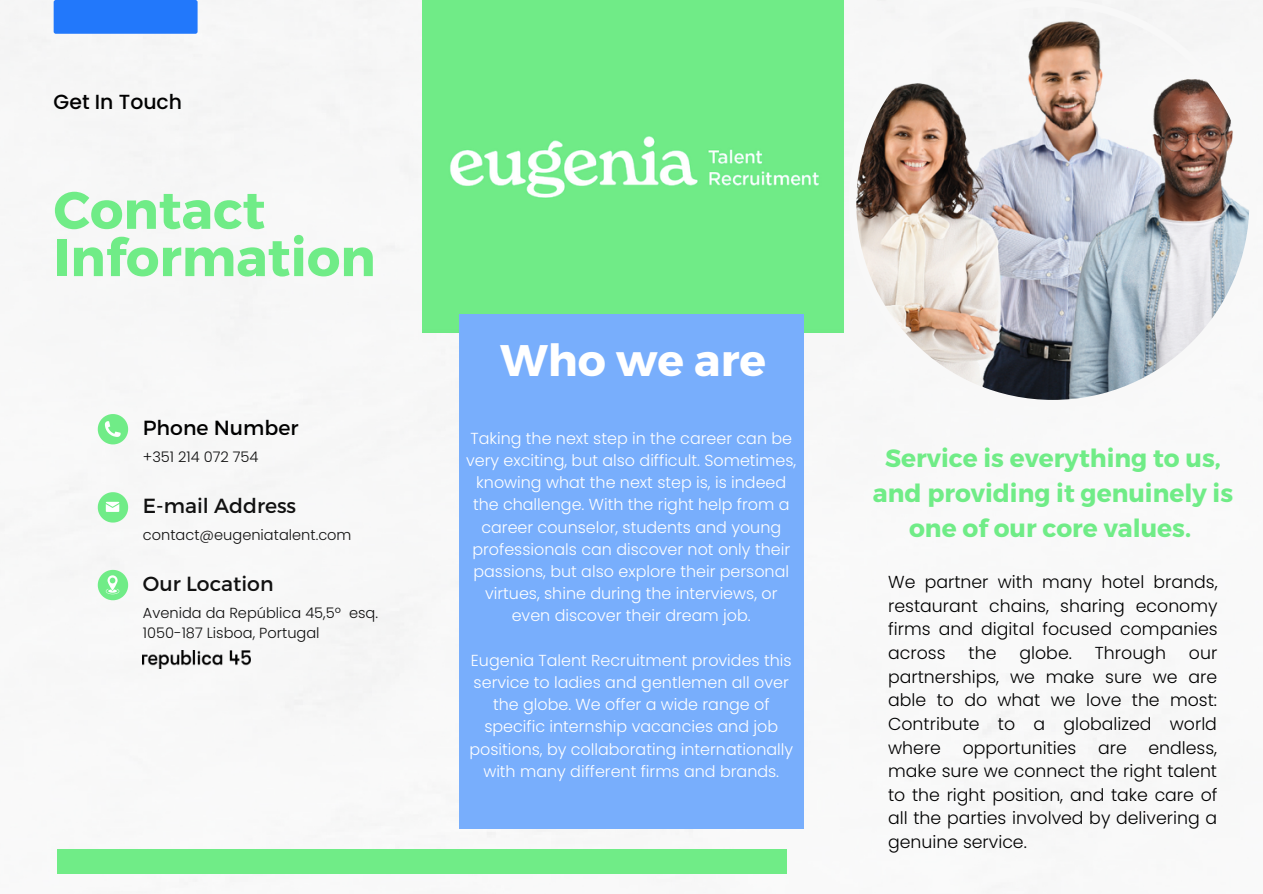
<style>
.page{position:relative;width:1263px;height:894px;background:#fff}
.page>*{position:absolute;margin:0;border:0;box-sizing:border-box;transform-origin:0 0}
.t1{font:700 52.5px/47.2px "Montserrat";color:#70ec87}
.t2{font:700 44.1px "Montserrat";color:#fff}
.t3{font:700 24.9px/34.8px "Montserrat";color:#70ec87;text-align:center}
.t4{font:20.4px "Montserrat";color:#111}
.t5{font:20.4px "Montserrat";color:#010101}
.t6{font:500 20.4px "Poppins";color:#010101}
.t7{font:300 17.4px/23.5px "Poppins";color:#000;text-align:justify}
.t8{font:300 15.9px/22.2px "Poppins";color:#fff;text-align:center}
.t9{font:300 14.55px/19.6px "Poppins";color:#111}
</style>
<div class="page">
<img style="left:0;top:0;width:1155px;height:887px">
<svg style="left:98px;top:414px;width:30px;height:30px"></svg>
<svg style="left:98px;top:492px;width:30px;height:30px"></svg>
<svg style="left:98px;top:569px;width:30px;height:31px"></svg>
<img style="left:849px;top:0;width:401px;height:407px">
<div style="left:54px;top:0;width:144px;height:34px;background:#2278fb;border-radius:2px"></div>
<div style="left:422px;top:0;width:422px;height:332px;background:#70eb87"></div>
<div style="left:459px;top:314px;width:344px;height:514px;background:#78aefc"></div>
<div style="left:57px;top:848px;width:730px;height:25px;background:#70ec87"></div>
<img style="left:143px;top:650px;width:108px;height:18px">
<p class="t6" style="left:54px;top:87px;width:130px">Get In Touch</p>
<h1 class="t1" style="left:54px;top:184px;width:323px">Contact<br>Information</h1>
<p class="t5" style="left:143px;top:414px;width:157px">Phone Number</p>
<p class="t9" style="left:143px;top:447px;width:117px">+351 214 072 754</p>
<p class="t4" style="left:143px;top:493px;width:155px">E-mail Address</p>
<p class="t9" style="left:143px;top:525px;width:210px">contact@eugeniatalent.com</p>
<p class="t4" style="left:143px;top:570px;width:132px">Our Location</p>
<p class="t9" style="left:143px;top:602px;width:237px">Avenida da República 45,5º esq.<br>1050-187 Lisboa, Portugal</p>
<h2 class="t2" style="left:500px;top:331px;width:268px">Who we are</h2>
<p class="t8" style="left:466px;top:427px;width:332px">Taking the next step in the career can be very exciting, but also difficult. Sometimes, knowing what the next step is, is indeed the challenge. With the right help from a career counselor, students and young professionals can discover not only their passions, but also explore their personal virtues, shine during the interviews, or even discover their dream job.</p>
<p class="t8" style="left:469px;top:649px;width:325px">Eugenia Talent Recruitment provides this service to ladies and gentlemen all over the globe. We offer a wide range of specific internship vacancies and job positions, by collaborating internationally with many different firms and brands.</p>
<h3 class="t3" style="left:873px;top:439px;width:362px">Service is everything to us, and providing it genuinely is one of our core values.</h3>
<p class="t7" style="left:888px;top:570px;width:331px">We partner with many hotel brands, restaurant chains, sharing economy firms and digital focused companies across</p>
<p class="t7" style="left:968px;top:641px;width:29px">the</p>
<p class="t7" style="left:1019px;top:641px;width:54px">globe.</p>
<p class="t7" style="left:1095px;top:641px;width:73px">Through</p>
<p class="t7" style="left:888px;top:641px;width:331px;text-indent:301px">our partnerships, we make sure we are able to do what we love the most:<br>Contribute to a globalized world where opportunities are endless, make sure we connect the right talent to the right position, and take care of all the parties involved by delivering a genuine service.</p>
</div>
